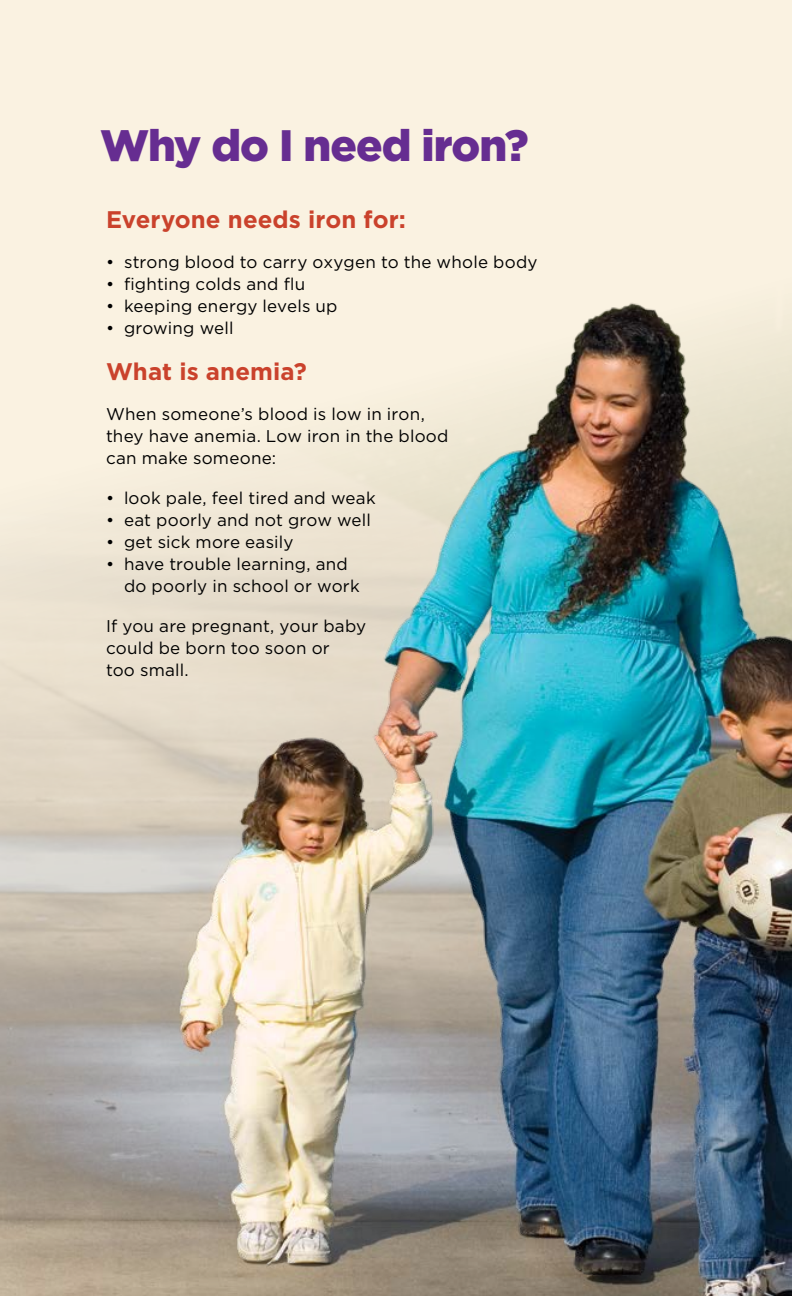
<style>
.page{position:relative;width:792px;height:1296px;background:#faf2e1}
.page>*{position:absolute;margin:0;border:0;box-sizing:border-box;transform-origin:0 0}
.t1{font:900 44px "Gotham";letter-spacing:-.025em;color:#662d91}
.t2{font:700 24px "Gotham";letter-spacing:.005em;color:#ca422c}
.t3{font:17px/22px "Gotham";letter-spacing:.015em;color:#000}
</style>
<div class="page">
<img style="left:0;top:303px;width:792px;height:993px">
<h1 class="t1" style="left:100px;top:120px;width:430px">Why do I need iron?</h1>
<h2 class="t2" style="left:106px;top:205px;width:301px">Everyone needs iron for:</h2>
<p class="t3" style="left:106px;top:250px;width:433px">• strong blood to carry oxygen to the whole body</p>
<p class="t3" style="left:106px;top:272px;width:201px">• fighting colds and flu</p>
<p class="t3" style="left:106px;top:294px;width:233px">• keeping energy levels up</p>
<p class="t3" style="left:106px;top:316px;width:129px">• growing well</p>
<h2 class="t2" style="left:106px;top:357px;width:202px">What is anemia?</h2>
<p class="t3" style="left:106px;top:402px;width:344px">When someone’s blood is low in iron, they have anemia. Low iron in the blood can make someone:</p>
<p class="t3" style="left:106px;top:486px;width:271px">• look pale, feel tired and weak</p>
<p class="t3" style="left:106px;top:508px;width:267px">• eat poorly and not grow well</p>
<p class="t3" style="left:106px;top:530px;width:189px">• get sick more easily</p>
<p class="t3" style="left:124px;top:552px;width:237px;text-indent:-18px">• have trouble learning, and do poorly in school or work</p>
<p class="t3" style="left:106px;top:614px;width:262px">If you are pregnant, your baby could be born too soon or<br>too small.</p>
</div>
